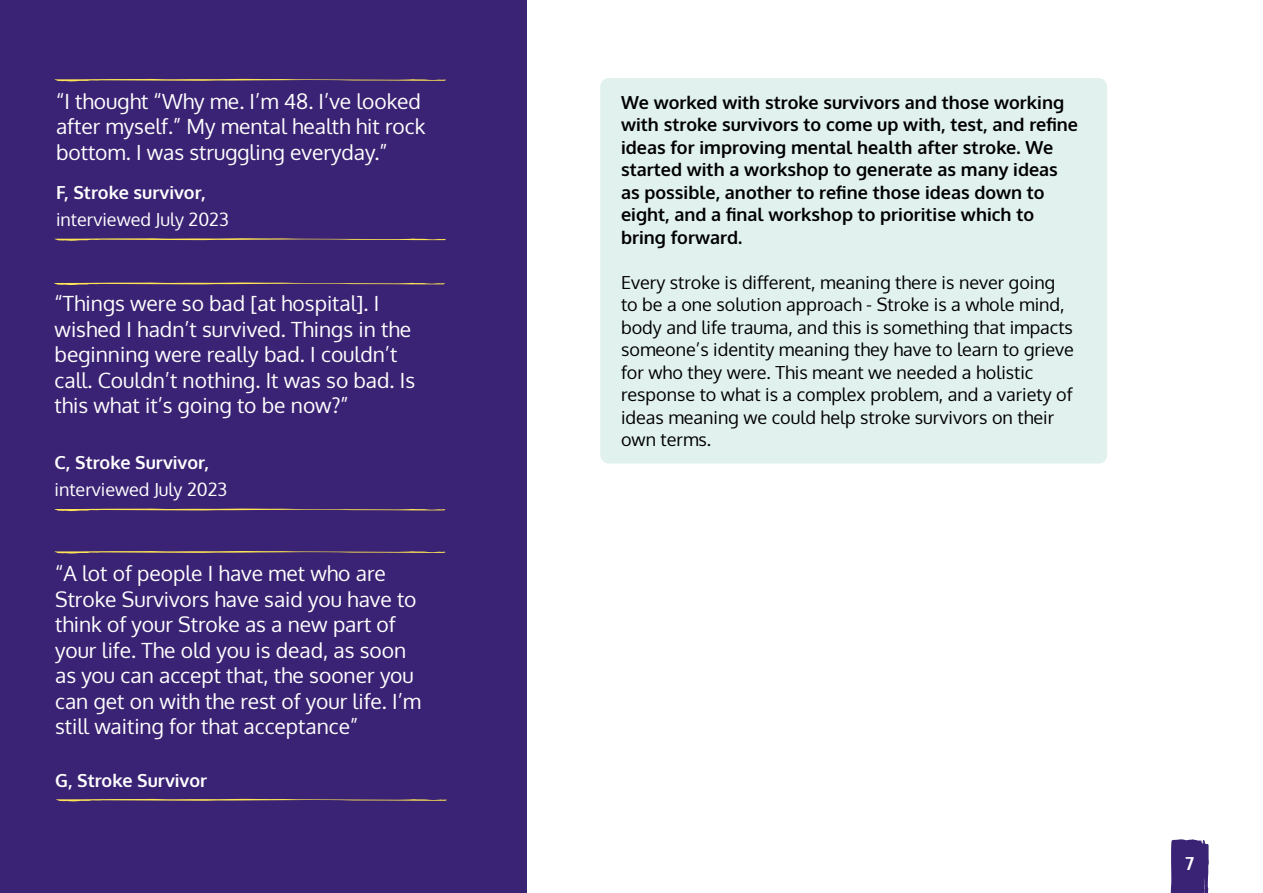
<style>
.page{position:relative;width:1263px;height:893px;background:#fff}
.page>*{position:absolute;margin:0;border:0;box-sizing:border-box;transform-origin:0 0}
.t1{font:21px/25.5px "Oxygen";color:#fff}
.t2{font:18px/22.5px "Oxygen";color:#000}
.t3{font:700 18px/22.5px "Oxygen";color:#000}
.t4{font:700 18px "Oxygen";color:#fff}
.t5{font:18px "Oxygen";color:#fff}
</style>
<div class="page">
<svg style="left:1170px;top:839px;width:39px;height:54px;background:#48327e"></svg>
<div style="left:0;top:0;width:526px;height:893px;background:#3a2274"></div>
<div style="left:600px;top:78px;width:507px;height:386px;background:#e1f1ee;border-radius:9px"></div>
<svg style="left:55px;top:79px;width:391px;height:2px"></svg>
<svg style="left:55px;top:238px;width:391px;height:3px"></svg>
<svg style="left:54px;top:282px;width:391px;height:3px"></svg>
<svg style="left:55px;top:508px;width:391px;height:3px"></svg>
<svg style="left:55px;top:551px;width:391px;height:3px"></svg>
<svg style="left:56px;top:799px;width:391px;height:2px"></svg>
<p class="t1" style="left:56px;top:89px;width:371px">“I thought “Why me. I’m 48. I’ve looked after myself.” My mental health hit rock bottom. I was struggling everyday.”</p>
<p class="t4" style="left:56px;top:181px;width:151px">F, Stroke survivor,</p>
<p class="t5" style="left:56px;top:207px;width:174px">interviewed July 2023</p>
<p class="t1" style="left:55px;top:291px;width:362px">“Things were so bad [at hospital]. I wished I hadn’t survived. Things in the beginning were really bad. I couldn’t call. Couldn’t nothing. It was so bad. Is this what it’s going to be now?”</p>
<p class="t4" style="left:55px;top:451px;width:156px">C, Stroke Survivor,</p>
<p class="t5" style="left:55px;top:477px;width:174px">interviewed July 2023</p>
<p class="t1" style="left:55px;top:561px;width:367px">“A lot of people I have met who are Stroke Survivors have said you have to think of your Stroke as a new part of your life. The old you is dead, as soon as you can accept that, the sooner you can get on with the rest of your life. I’m still waiting for that acceptance”</p>
<p class="t4" style="left:55px;top:769px;width:154px">G, Stroke Survivor</p>
<p class="t3" style="left:621px;top:92px;width:458px">We worked with stroke survivors and those working with stroke survivors to come up with, test, and refine ideas for improving mental health after stroke. We started with a workshop to generate as many ideas as possible, another to refine those ideas down to eight, and a final workshop to prioritise which to bring forward.</p>
<p class="t2" style="left:621px;top:271px;width:454px">Every stroke is different, meaning there is never going to be a one solution approach - Stroke is a whole mind, body and life trauma, and this is something that impacts someone’s identity meaning they have to learn to grieve for who they were. This meant we needed a holistic response to what is a complex problem, and a variety of ideas meaning we could help stroke survivors on their own terms.</p>
<p class="t4" style="left:1185px;top:852px;width:11px">7</p>
</div>
